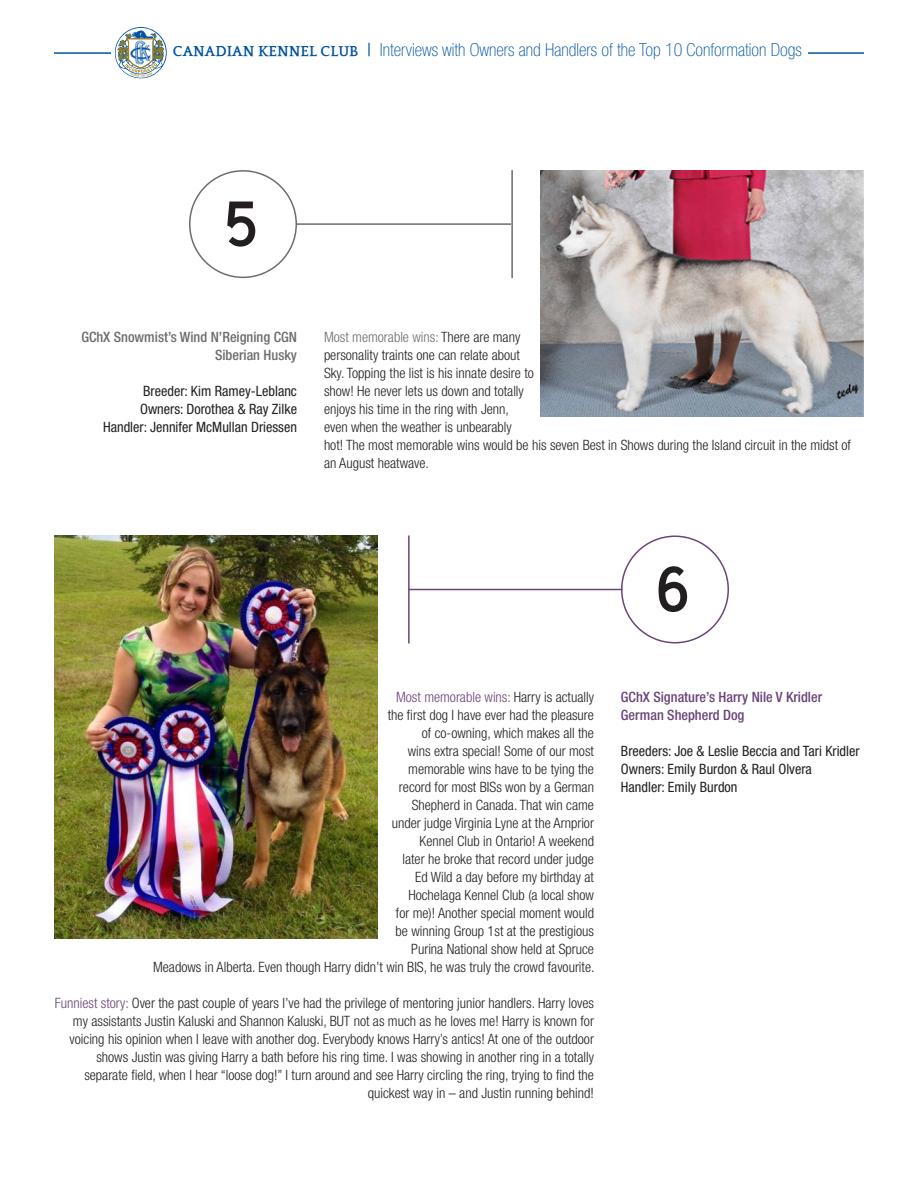
<style>
.page{position:relative;width:918px;height:1188px;background:#fff}
.page>*{position:absolute;margin:0;border:0;box-sizing:border-box;transform-origin:0 0}
.t1{font:900 60px "Nilland";color:#231f20}
.t2{font:100 condensed 18px "Helvetica Neue";color:#0153a0}
.t3{font:300 condensed 14.25px/18px "Helvetica Neue";color:#231f20;text-align:right}
.t4{font:condensed 14.25px "Helvetica Neue";color:#231f20}
.t5{font:500 condensed 14.25px "Helvetica Neue";color:#6b447b}
.t6{font:500 condensed 14.25px "Helvetica Neue";color:#6c6d70}
.s1{font-family:"Quattrocento";font-weight:700;font-stretch:normal;font-size:15px}
.s2{font-weight:400}
.s3{color:#6c6d70}
.s4{color:#6b447b}
</style>
<div class="page">
<img style="left:541px;top:170px;width:323px;height:247px">
<img style="left:54px;top:536px;width:323px;height:402px">
<div style="left:189px;top:170px;width:108px;height:108px;border:2px solid #6c6d70;border-radius:50%"></div>
<hr style="left:297px;top:223px;width:214px;height:2px;background:#6c6d70">
<hr style="left:511px;top:170px;width:2px;height:108px;background:#6c6d70">
<hr style="left:408px;top:589px;width:214px;height:1px;background:#6b447b">
<div style="left:621px;top:536px;width:108px;height:108px;border:2px solid #6b447b;border-radius:50%"></div>
<hr style="left:408px;top:536px;width:2px;height:108px;background:#6b447b">
<hr style="left:54px;top:52px;width:810px;height:2px;background:#0153a0">
<div style="left:111px;top:27px;width:696px;height:35px;background:#fff"></div>
<svg style="left:114px;top:27px;width:53px;height:52px"></svg>
<p class="t2" style="left:173px;top:40px;width:630px"><span class="s1">CANADIAN KENNEL CLUB</span> <span class="s2">|</span> Interviews with Owners and Handlers of the Top 10 Conformation Dogs</p>
<p class="t1" style="left:225px;top:186px;width:37px">5</p>
<p class="t6" style="left:81px;top:328px;width:217px">GChX Snowmist’s Wind N’Reigning CGN</p>
<p class="t6" style="left:215px;top:346px;width:83px">Siberian Husky</p>
<p class="t4" style="left:143px;top:383px;width:155px">Breeder: Kim Ramey-Leblanc</p>
<p class="t4" style="left:140px;top:401px;width:158px">Owners: Dorothea &amp; Ray Zilke</p>
<p class="t4" style="left:103px;top:419px;width:195px">Handler: Jennifer McMullan Driessen</p>
<p class="t3" style="left:324px;top:328px;width:529px;text-align:left"><span class="s3">Most memorable wins:</span> There are many<br>personality traints one can relate about<br>Sky. Topping the list is his innate desire to<br>show! He never lets us down and totally<br>enjoys his time in the ring with Jenn,<br>even when the weather is unbearably<br>hot! The most memorable wins would be his seven Best in Shows during the Island circuit in the midst of an August heatwave.</p>
<p class="t1" style="left:657px;top:551px;width:37px">6</p>
<p class="t3" style="left:153px;top:688px;width:443px"><span class="s4">Most memorable wins:</span> Harry is actually<br>the first dog I have ever had the pleasure<br>of co-owning, which makes all the<br>wins extra special! Some of our most<br>memorable wins have to be tying the<br>record for most BISs won by a German<br>Shepherd in Canada. That win came<br>under judge Virginia Lyne at the Arnprior<br>Kennel Club in Ontario! A weekend<br>later he broke that record under judge<br>Ed Wild a day before my birthday at<br>Hochelaga Kennel Club (a local show<br>for me)! Another special moment would<br>be winning Group 1st at the prestigious<br>Purina National show held at Spruce<br>Meadows in Alberta. Even though Harry didn’t win BIS, he was truly the crowd favourite.</p>
<p class="t3" style="left:55px;top:994px;width:541px"><span class="s4">Funniest story:</span> Over the past couple of years I’ve had the privilege of mentoring junior handlers. Harry loves my assistants Justin Kaluski and Shannon Kaluski, BUT not as much as he loves me! Harry is known for voicing his opinion when I leave with another dog. Everybody knows Harry’s antics! At one of the outdoor shows Justin was giving Harry a bath before his ring time. I was showing in another ring in a totally separate field, when I hear “loose dog!” I turn around and see Harry circling the ring, trying to find the quickest way in – and Justin running behind!</p>
<p class="t5" style="left:621px;top:688px;width:203px">GChX Signature’s Harry Nile V Kridler</p>
<p class="t5" style="left:621px;top:706px;width:125px">German Shepherd Dog</p>
<p class="t4" style="left:621px;top:743px;width:240px">Breeders: Joe &amp; Leslie Beccia and Tari Kridler</p>
<p class="t4" style="left:621px;top:761px;width:192px">Owners: Emily Burdon &amp; Raul Olvera</p>
<p class="t4" style="left:621px;top:779px;width:118px">Handler: Emily Burdon</p>
</div>
